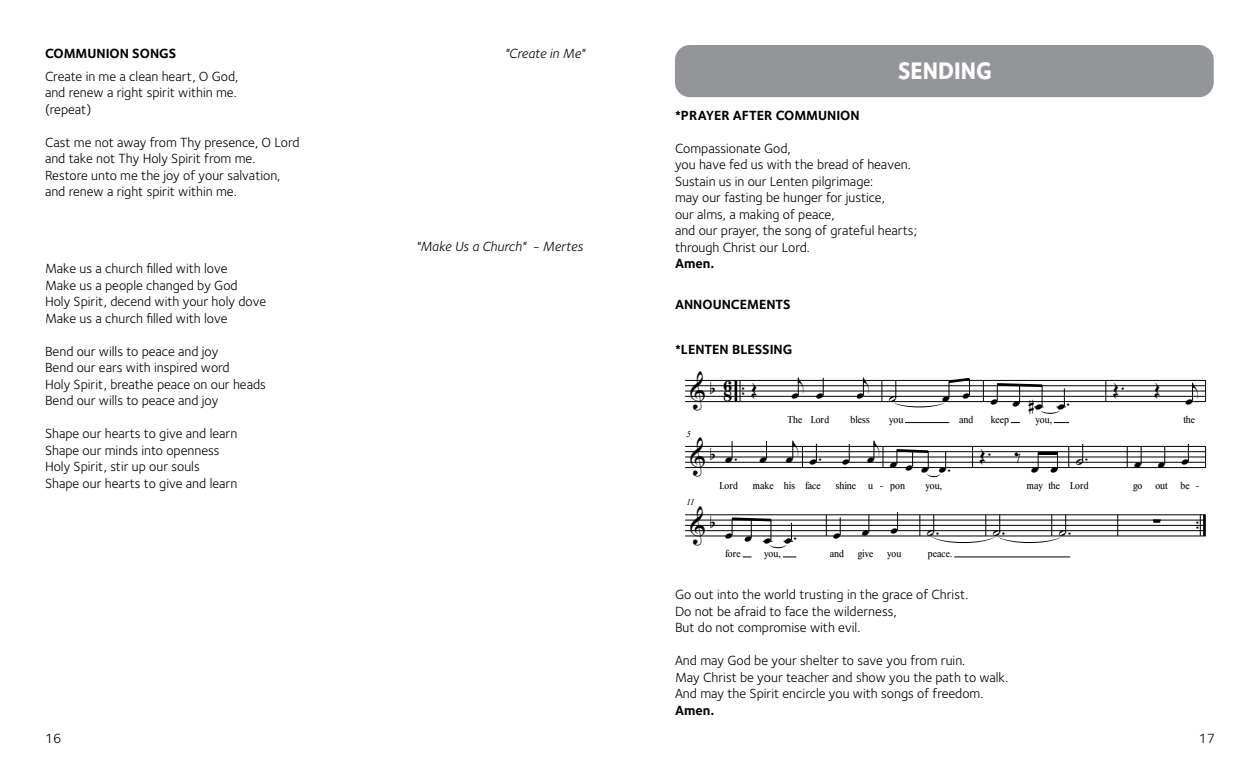
<style>
.page{position:relative;width:1260px;height:765px;background:#fff}
.page>*{position:absolute;margin:0;border:0;box-sizing:border-box;transform-origin:0 0}
.t1{font:800 24.75px "Foundry Sterling";color:#fff;scale:.91 1}
.t2{font:21.12px "Maestro";letter-spacing:.61em;color:#000}
.t3{font:13.75px/16.5px "Foundry Sterling";color:#000}
.t4{font:700 13.75px "Foundry Sterling";color:#000}
.t5{font:italic 13.75px "Foundry Sterling";color:#000}
.t6{font:10.62px "Finale Lyrics";color:#000}
.t7{font:italic 8.88px "Times New Roman";color:#000}
</style>
<div class="page">
<hr style="left:735px;top:380px;width:2px;height:22px;background:#000">
<svg style="left:740px;top:381px;width:1px;height:20px"></svg>
<svg style="left:882px;top:381px;width:1px;height:20px"></svg>
<svg style="left:983px;top:381px;width:1px;height:20px"></svg>
<svg style="left:1106px;top:381px;width:1px;height:20px"></svg>
<svg style="left:1205px;top:381px;width:1px;height:20px"></svg>
<hr style="left:685px;top:380px;width:521px;height:1px;background:#000">
<hr style="left:685px;top:386px;width:521px;height:1px;background:#000">
<hr style="left:685px;top:391px;width:521px;height:1px;background:#000">
<hr style="left:685px;top:396px;width:521px;height:1px;background:#000">
<hr style="left:685px;top:401px;width:521px;height:1px;background:#000">
<svg style="left:798px;top:378px;width:1px;height:17px"></svg>
<svg style="left:823px;top:378px;width:1px;height:17px"></svg>
<svg style="left:863px;top:378px;width:1px;height:17px"></svg>
<svg style="left:1192px;top:383px;width:1px;height:18px"></svg>
<svg style="left:894px;top:378px;width:76px;height:30px"></svg>
<svg style="left:997px;top:383px;width:69px;height:31px"></svg>
<hr style="left:905px;top:422px;width:44px;height:1px;background:#000">
<svg style="left:1054px;top:422px;width:15px;height:1px"></svg>
<svg style="left:802px;top:447px;width:1px;height:20px"></svg>
<svg style="left:883px;top:447px;width:1px;height:20px"></svg>
<svg style="left:972px;top:447px;width:1px;height:20px"></svg>
<svg style="left:1069px;top:447px;width:1px;height:20px"></svg>
<svg style="left:1127px;top:447px;width:1px;height:20px"></svg>
<svg style="left:1205px;top:447px;width:1px;height:20px"></svg>
<hr style="left:685px;top:446px;width:521px;height:1px;background:#000">
<hr style="left:685px;top:451px;width:521px;height:1px;background:#000">
<hr style="left:685px;top:457px;width:521px;height:1px;background:#000">
<hr style="left:685px;top:462px;width:521px;height:1px;background:#000">
<hr style="left:685px;top:467px;width:521px;height:1px;background:#000">
<svg style="left:732px;top:441px;width:1px;height:18px"></svg>
<svg style="left:766px;top:441px;width:1px;height:18px"></svg>
<svg style="left:793px;top:441px;width:1px;height:18px"></svg>
<svg style="left:816px;top:444px;width:1px;height:17px"></svg>
<svg style="left:849px;top:444px;width:1px;height:17px"></svg>
<svg style="left:874px;top:441px;width:1px;height:18px"></svg>
<svg style="left:1038px;top:454px;width:1px;height:15px"></svg>
<svg style="left:1057px;top:454px;width:1px;height:15px"></svg>
<hr style="left:1038px;top:452px;width:20px;height:2px;background:#000">
<svg style="left:1082px;top:444px;width:1px;height:17px"></svg>
<svg style="left:1141px;top:446px;width:1px;height:18px"></svg>
<svg style="left:1165px;top:446px;width:1px;height:18px"></svg>
<svg style="left:1188px;top:444px;width:1px;height:17px"></svg>
<svg style="left:897px;top:449px;width:49px;height:29px"></svg>
<svg style="left:826px;top:516px;width:1px;height:20px"></svg>
<svg style="left:920px;top:516px;width:1px;height:20px"></svg>
<svg style="left:1118px;top:516px;width:1px;height:20px"></svg>
<hr style="left:1203px;top:515px;width:3px;height:21px;background:#000">
<svg style="left:1200px;top:516px;width:1px;height:20px"></svg>
<hr style="left:685px;top:515px;width:521px;height:1px;background:#000">
<hr style="left:685px;top:520px;width:521px;height:1px;background:#000">
<hr style="left:685px;top:525px;width:521px;height:1px;background:#000">
<hr style="left:685px;top:530px;width:521px;height:1px;background:#000">
<hr style="left:685px;top:536px;width:521px;height:1px;background:#000">
<svg style="left:840px;top:517px;width:1px;height:18px"></svg>
<svg style="left:869px;top:515px;width:1px;height:17px"></svg>
<svg style="left:897px;top:512px;width:1px;height:18px"></svg>
<svg style="left:732px;top:517px;width:61px;height:32px"></svg>
<svg style="left:932px;top:515px;width:134px;height:28px"></svg>
<svg style="left:783px;top:557px;width:13px;height:1px"></svg>
<hr style="left:954px;top:557px;width:116px;height:1px;background:#000">
<div style="left:675px;top:45px;width:539px;height:52px;background:#939598;border-radius:15px"></div>
<p class="t4" style="left:45px;top:45px;width:133px">COMMUNION SONGS</p>
<p class="t5" style="left:505px;top:46px;width:82px">"Create in Me"</p>
<p class="t3" style="left:45px;top:68px;width:195px">Create in me a clean heart, O God, and renew a right spirit within me. (repeat)</p>
<p class="t3" style="left:45px;top:134px;width:256px">Cast me not away from Thy presence, O Lord and take not Thy Holy Spirit from me.<br>Restore unto me the joy of your salvation, and renew a right spirit within me.</p>
<p class="t3" style="left:45px;top:260px;width:223px">Make us a church filled with love<br>Make us a people changed by God Holy Spirit, decend with your holy dove Make us a church filled with love</p>
<p class="t3" style="left:45px;top:343px;width:222px">Bend our wills to peace and joy<br>Bend our ears with inspired word<br>Holy Spirit, breathe peace on our heads<br>Bend our wills to peace and joy</p>
<p class="t3" style="left:45px;top:425px;width:194px">Shape our hearts to give and learn<br>Shape our minds into openness<br>Holy Spirit, stir up our souls<br>Shape our hearts to give and learn</p>
<p class="t5" style="left:416px;top:239px;width:168px">"Make Us a Church" - Mertes</p>
<h1 class="t1" style="left:898px;top:55px;width:105px">SENDING</h1>
<p class="t4" style="left:675px;top:107px;width:186px">*PRAYER AFTER COMMUNION</p>
<p class="t3" style="left:675px;top:140px;width:244px">Compassionate God,<br>you have fed us with the bread of heaven.<br>Sustain us in our Lenten pilgrimage:<br>may our fasting be hunger for justice,<br>our alms, a making of peace,<br>and our prayer, the song of grateful hearts; through Christ our Lord.</p>
<p class="t4" style="left:675px;top:256px;width:41px">Amen.</p>
<p class="t4" style="left:675px;top:297px;width:117px">ANNOUNCEMENTS</p>
<p class="t4" style="left:675px;top:342px;width:119px">*LENTEN BLESSING</p>
<h2 class="t2" style="left:690px;top:377px;width:43px">&amp;b8</h2>
<h2 class="t2" style="left:724px;top:370px;width:35px">6..Œ</h2>
<h2 class="t2" style="left:798px;top:363px;width:8px">j</h2>
<h2 class="t2" style="left:792px;top:377px;width:33px">œ œ</h2>
<h2 class="t2" style="left:863px;top:363px;width:8px">j</h2>
<h2 class="t2" style="left:857px;top:377px;width:8px">œ</h2>
<p class="t6" style="left:788px;top:413px;width:43px">The Lord</p>
<p class="t6" style="left:851px;top:413px;width:21px">bless</p>
<h2 class="t2" style="left:889px;top:379px;width:8px">˙</h2>
<h2 class="t2" style="left:942px;top:378px;width:29px">œ œ</h2>
<p class="t6" style="left:889px;top:413px;width:16px">you</p>
<p class="t6" style="left:959px;top:413px;width:16px">and</p>
<h2 class="t2" style="left:991px;top:386px;width:80px">œ œ#œ œ.</h2>
<p class="t6" style="left:991px;top:413px;width:20px">keep</p>
<p class="t6" style="left:1035px;top:413px;width:18px">you,</p>
<h2 class="t2" style="left:1113px;top:371px;width:49px">Œ. Œ</h2>
<h2 class="t2" style="left:1193px;top:369px;width:8px">j</h2>
<h2 class="t2" style="left:1186px;top:382px;width:8px">œ</h2>
<p class="t6" style="left:1183px;top:413px;width:13px">the</p>
<p class="t7" style="left:686px;top:428px;width:6px">5</p>
<h2 class="t2" style="left:690px;top:440px;width:26px">&amp;b</h2>
<h2 class="t2" style="left:874px;top:427px;width:8px">j</h2>
<h2 class="t2" style="left:867px;top:440px;width:8px">œ</h2>
<h2 class="t2" style="left:793px;top:427px;width:8px">j</h2>
<h2 class="t2" style="left:786px;top:440px;width:8px">œ</h2>
<h2 class="t2" style="left:980px;top:437px;width:43px">Œ. ‰</h2>
<h2 class="t2" style="left:725px;top:440px;width:43px">œ. œ</h2>
<h2 class="t2" style="left:810px;top:443px;width:41px">œ. œ</h2>
<h2 class="t2" style="left:1076px;top:442px;width:13px">˙.</h2>
<p class="t6" style="left:1070px;top:479px;width:20px">Lord</p>
<h2 class="t2" style="left:1135px;top:445px;width:55px">œœœ</h2>
<h2 class="t2" style="left:890px;top:451px;width:62px">œœœœ.</h2>
<p class="t6" style="left:890px;top:479px;width:16px">pon</p>
<p class="t6" style="left:926px;top:479px;width:18px">you,</p>
<h2 class="t2" style="left:1031px;top:451px;width:28px">œ œ</h2>
<p class="t6" style="left:1027px;top:479px;width:35px">may the</p>
<p class="t6" style="left:805px;top:479px;width:17px">face</p>
<p class="t6" style="left:836px;top:479px;width:39px">shine u</p>
<p class="t6" style="left:720px;top:479px;width:20px">Lord</p>
<p class="t6" style="left:753px;top:479px;width:44px">make his</p>
<p class="t6" style="left:880px;top:479px;width:5px">-</p>
<p class="t6" style="left:1133px;top:479px;width:67px">go out be -</p>
<p class="t7" style="left:686px;top:496px;width:10px">11</p>
<h2 class="t2" style="left:690px;top:508px;width:26px">&amp;b</h2>
<h2 class="t2" style="left:725px;top:519px;width:73px">œœœœ.</h2>
<p class="t6" style="left:725px;top:548px;width:17px">fore</p>
<p class="t6" style="left:764px;top:548px;width:18px">you,</p>
<h2 class="t2" style="left:834px;top:514px;width:66px">œœœ</h2>
<p class="t6" style="left:830px;top:548px;width:16px">and</p>
<p class="t6" style="left:858px;top:548px;width:17px">give</p>
<p class="t6" style="left:887px;top:548px;width:16px">you</p>
<h2 class="t2" style="left:927px;top:514px;width:13px">˙.</h2>
<p class="t6" style="left:928px;top:548px;width:26px">peace.</p>
<h2 class="t2" style="left:993px;top:514px;width:13px">˙.</h2>
<h2 class="t2" style="left:1059px;top:514px;width:13px">˙.</h2>
<p class="t3" style="left:675px;top:587px;width:295px">Go out into the world trusting in the grace of Christ.<br>Do not be afraid to face the wilderness,<br>But do not compromise with evil.</p>
<p class="t3" style="left:675px;top:653px;width:335px">And may God be your shelter to save you from ruin.<br>May Christ be your teacher and show you the path to walk.<br>And may the Spirit encircle you with songs of freedom.</p>
<p class="t4" style="left:675px;top:702px;width:41px">Amen.</p>
<h2 class="t2" style="left:1153px;top:506px;width:8px">∑</h2>
<h2 class="t2" style="left:1196px;top:506px;width:5px">..</h2>
<p class="t3" style="left:45px;top:730px;width:18px">16</p>
<p class="t3" style="left:1199px;top:730px;width:18px">17</p>
</div>
